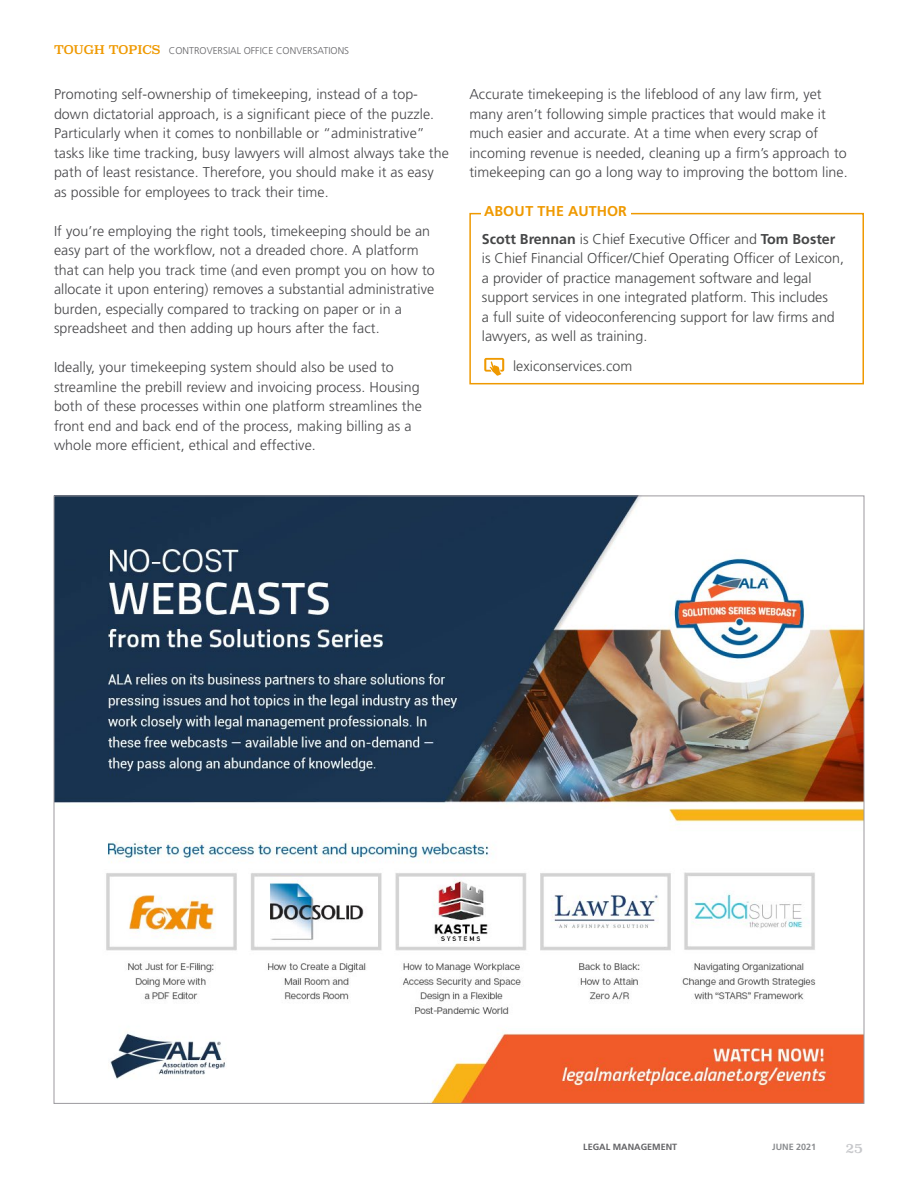
<style>
.page{position:relative;width:918px;height:1188px;background:#fff}
.page>*{position:absolute;margin:0;border:0;box-sizing:border-box;transform-origin:0 0}
.t1{font:300 14.25px/19.5px "Frutiger LT Std";letter-spacing:.005em;color:#464649}
.t2{font:300 14.25px/19.5px "Frutiger LT Std";color:#454647}
.t3{font:700 14.25px "Frutiger LT Std";color:#ef9900}
.t4{font:13.5px "Superclarendon Rg";color:#c7c8cb}
.t5{font:300 9.9px "Frutiger LT Std";color:#636366}
.t6{font:700 9px "Frutiger LT Std";color:#636366}
.t7{font:700 9px "Frutiger LT Std";color:#8a8c8f}
.s1{font-family:"Superclarendon Rg";font-weight:400;font-size:12px;color:#ef9900}
.s2{font-weight:700}
</style>
<div class="page">
<div style="left:469px;top:213px;width:395px;height:171px;border:2px solid #ef9900"></div>
<div style="left:481px;top:210px;width:150px;height:21px;background:#fff"></div>
<svg style="left:484px;top:358px;width:20px;height:18px"></svg>
<img style="left:56px;top:498px;width:806px;height:604px">
<p class="t5" style="left:54px;top:45px;width:297px"><span class="s1">TOUGH TOPICS</span> CONTROVERSIAL OFFICE CONVERSATIONS</p>
<p class="t1" style="left:54px;top:85px;width:396px">Promoting self-ownership of timekeeping, instead of a top&shy;down dictatorial approach, is a significant piece of the puzzle.<br>Particularly when it comes to nonbillable or “administrative” tasks like time tracking, busy lawyers will almost always take the path of least resistance. Therefore, you should make it as easy as possible for employees to track their time.</p>
<p class="t1" style="left:54px;top:221px;width:382px">If you’re employing the right tools, timekeeping should be an easy part of the workflow, not a dreaded chore. A platform that can help you track time (and even prompt you on how to allocate it upon entering) removes a substantial administrative burden, especially compared to tracking on paper or in a spreadsheet and then adding up hours after the fact.</p>
<p class="t1" style="left:54px;top:358px;width:369px">Ideally, your timekeeping system should also be used to streamline the prebill review and invoicing process. Housing both of these processes within one platform streamlines the front end and back end of the process, making billing as a whole more efficient, ethical and effective.</p>
<p class="t1" style="left:469px;top:85px;width:380px">Accurate timekeeping is the lifeblood of any law firm, yet many aren’t following simple practices that would make it much easier and accurate. At a time when every scrap of incoming revenue is needed, cleaning up a firm’s approach to timekeeping can go a long way to improving the bottom line.</p>
<p class="t3" style="left:484px;top:203px;width:144px">ABOUT THE AUTHOR</p>
<p class="t2" style="left:482px;top:229px;width:364px"><span class="s2">Scott Brennan</span> is Chief Executive Officer and <span class="s2">Tom Boster </span>is Chief Financial Officer/Chief Operating Officer of Lexicon, a provider of practice management software and legal support services in one integrated platform. This includes<br>a full suite of videoconferencing support for law firms and lawyers, as well as training.</p>
<p class="t2" style="left:513px;top:357px;width:121px">lexiconservices.com</p>
<p class="t6" style="left:583px;top:1141px;width:95px">LEGAL MANAGEMENT</p>
<p class="t7" style="left:772px;top:1141px;width:46px">JUNE 2021</p>
<p class="t4" style="left:845px;top:1140px;width:19px">25</p>
</div>
